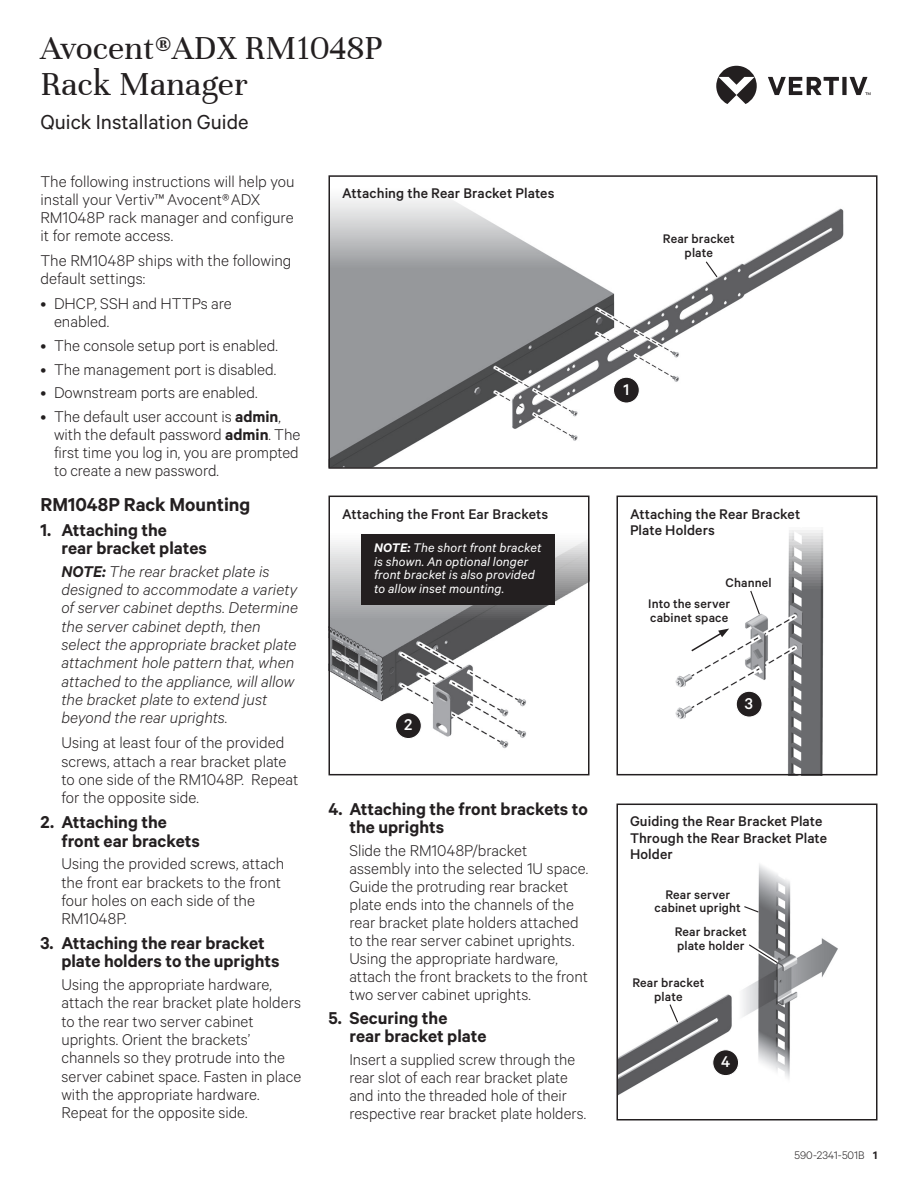
<style>
.page{position:relative;width:918px;height:1188px;background:#fff}
.page>*{position:absolute;margin:0;border:0;box-sizing:border-box;transform-origin:0 0}
.t1{font:36px/36px "Unna";color:#231f20}
.t2{font:19.5px "Calibre";color:#231f20}
.t3{font:600 18px "Calibre";color:#231f20}
.t4{font:600 16.5px/18.3px "Calibre";color:#231f20}
.t5{font:300 15px/18px "Calibre";color:#231f20}
.t6{font:italic 300 15px/18.3px "Calibre";color:#231f20}
.t7{font:500 15px "Calibre";color:#fff}
.t8{font:500 13.5px/16.5px "Calibre";letter-spacing:.005em;color:#231f20}
.t9{font:500 12px/13.5px "Calibre";letter-spacing:.01em;color:#231f20;text-align:center}
.t10{font:italic 12px/13.5px "Calibre";letter-spacing:.01em;color:#fff}
.t11{font:300 10.5px "Calibre";color:#231f20}
.s1{font-weight:600}
</style>
<div class="page">
<svg style="left:716px;top:66px;width:154px;height:38px"></svg>
<img style="left:619px;top:864px;width:219px;height:231px">
<img style="left:331px;top:540px;width:256px;height:209px">
<img style="left:331px;top:198px;width:371px;height:268px">
<img style="left:702px;top:208px;width:142px;height:113px">
<div style="left:395px;top:713px;width:26px;height:26px;background:#231f20;border-radius:50%"></div>
<div style="left:395px;top:712px;width:27px;height:27px;border:1px solid #fff;border-radius:50%"></div>
<img style="left:675px;top:530px;width:149px;height:242px">
<div style="left:613px;top:377px;width:26px;height:26px;background:#231f20;border-radius:50%"></div>
<div style="left:613px;top:377px;width:27px;height:27px;border:1px solid #fff;border-radius:50%"></div>
<div style="left:328px;top:175px;width:550px;height:294px;border:2px solid #231f20"></div>
<div style="left:616px;top:496px;width:262px;height:279px;border:2px solid #231f20"></div>
<div style="left:328px;top:496px;width:262px;height:279px;border:2px solid #231f20"></div>
<svg style="left:690px;top:629px;width:39px;height:24px"></svg>
<svg style="left:749px;top:590px;width:12px;height:26px"></svg>
<svg style="left:705px;top:260px;width:14px;height:19px"></svg>
<div style="left:736px;top:691px;width:26px;height:26px;background:#231f20;border-radius:50%"></div>
<div style="left:736px;top:691px;width:27px;height:27px;border:1px solid #fff;border-radius:50%"></div>
<div style="left:361px;top:534px;width:194px;height:70px;background:#231f20"></div>
<div style="left:616px;top:804px;width:262px;height:316px;border:2px solid #231f20"></div>
<svg style="left:743px;top:939px;width:40px;height:30px"></svg>
<svg style="left:669px;top:1003px;width:10px;height:21px"></svg>
<svg style="left:743px;top:905px;width:17px;height:8px"></svg>
<div style="left:713px;top:1050px;width:26px;height:26px;background:#231f20;border-radius:50%"></div>
<div style="left:712px;top:1049px;width:27px;height:27px;border:1px solid #fff;border-radius:50%"></div>
<h1 class="t1" style="left:40px;top:30px;width:344px">Avocent®ADX RM1048P<br>Rack Manager</h1>
<h2 class="t2" style="left:40px;top:108px;width:210px">Quick Installation Guide</h2>
<p class="t5" style="left:40px;top:172px;width:256px">The following instructions will help you install your Vertiv™ Avocent® ADX RM1048P rack manager and configure it for remote access.</p>
<p class="t5" style="left:40px;top:251px;width:252px">The RM1048P ships with the following default settings:</p>
<p class="t5" style="left:54px;top:294px;width:179px;text-indent:-14px">• DHCP, SSH and HTTPs are enabled.</p>
<p class="t5" style="left:40px;top:336px;width:239px">• The console setup port is enabled.</p>
<p class="t5" style="left:40px;top:359px;width:237px">• The management port is disabled.</p>
<p class="t5" style="left:40px;top:383px;width:219px">• Downstream ports are enabled.</p>
<p class="t5" style="left:54px;top:407px;width:248px;text-indent:-14px">• The default user account is <span class="s1">admin</span>, with the default password <span class="s1">admin</span>. The first time you log in, you are prompted to create a new password.</p>
<p class="t3" style="left:40px;top:492px;width:211px">RM1048P Rack Mounting</p>
<p class="t4" style="left:61px;top:520px;width:147px;text-indent:-21px">1. Attaching the<br>rear bracket plates</p>
<p class="t6" style="left:61px;top:562px;width:238px"><span class="s1">NOTE:</span> The rear bracket plate is designed to accommodate a variety of server cabinet depths. Determine the server cabinet depth, then select the appropriate bracket plate attachment hole pattern that, when attached to the appliance, will allow the bracket plate to extend just beyond the rear uprights.</p>
<p class="t5" style="left:61px;top:733px;width:238px">Using at least four of the provided screws, attach a rear bracket plate to one side of the RM1048P. Repeat for the opposite side.</p>
<p class="t4" style="left:61px;top:813px;width:140px;text-indent:-21px">2. Attaching the front ear brackets</p>
<p class="t5" style="left:61px;top:854px;width:225px">Using the provided screws, attach the front ear brackets to the front four holes on each side of the<br>RM1048P.</p>
<p class="t4" style="left:61px;top:933px;width:220px;text-indent:-21px">3. Attaching the rear bracket plate holders to the uprights</p>
<p class="t5" style="left:61px;top:975px;width:242px">Using the appropriate hardware, attach the rear bracket plate holders to the rear two server cabinet uprights. Orient the brackets’ channels so they protrude into the server cabinet space. Fasten in place with the appropriate hardware.<br>Repeat for the opposite side.</p>
<p class="t8" style="left:342px;top:184px;width:214px">Attaching the Rear Bracket Plates</p>
<p class="t8" style="left:342px;top:505px;width:208px">Attaching the Front Ear Brackets</p>
<p class="t10" style="left:374px;top:540px;width:169px"><span class="s1">NOTE:</span> The short front bracket is shown. An optional longer front bracket is also provided to allow inset mounting.</p>
<p class="t7" style="left:404px;top:715px;width:10px">2</p>
<p class="t4" style="left:349px;top:800px;width:240px;text-indent:-21px">4. Attaching the front brackets to the uprights</p>
<p class="t5" style="left:349px;top:840px;width:240px">Slide the RM1048P/bracket assembly into the selected 1U space.<br>Guide the protruding rear bracket plate ends into the channels of the rear bracket plate holders attached to the rear server cabinet uprights.<br>Using the appropriate hardware, attach the front brackets to the front two server cabinet uprights.</p>
<p class="t4" style="left:349px;top:1009px;width:138px;text-indent:-21px">5. Securing the<br>rear bracket plate</p>
<p class="t5" style="left:349px;top:1049px;width:238px">Insert a supplied screw through the rear slot of each rear bracket plate and into the threaded hole of their respective rear bracket plate holders.</p>
<p class="t9" style="left:663px;top:232px;width:73px">Rear bracket plate</p>
<p class="t7" style="left:623px;top:379px;width:7px">1</p>
<p class="t8" style="left:630px;top:505px;width:172px">Attaching the Rear Bracket<br>Plate Holders</p>
<p class="t9" style="left:726px;top:575px;width:48px">Channel</p>
<p class="t9" style="left:648px;top:597px;width:84px;text-align:left">Into the server cabinet space</p>
<p class="t7" style="left:745px;top:693px;width:10px">3</p>
<p class="t8" style="left:630px;top:812px;width:199px">Guiding the Rear Bracket Plate<br>Through the Rear Bracket Plate<br>Holder</p>
<p class="t9" style="left:655px;top:887px;width:88px">Rear server cabinet upright</p>
<p class="t9" style="left:675px;top:925px;width:73px;text-align:left">Rear bracket plate holder</p>
<p class="t9" style="left:632px;top:976px;width:73px">Rear bracket plate</p>
<p class="t7" style="left:721px;top:1052px;width:11px">4</p>
<p class="t11" style="left:795px;top:1149px;width:84px">590-2341-501B <span class="s1">1</span></p>
</div>
